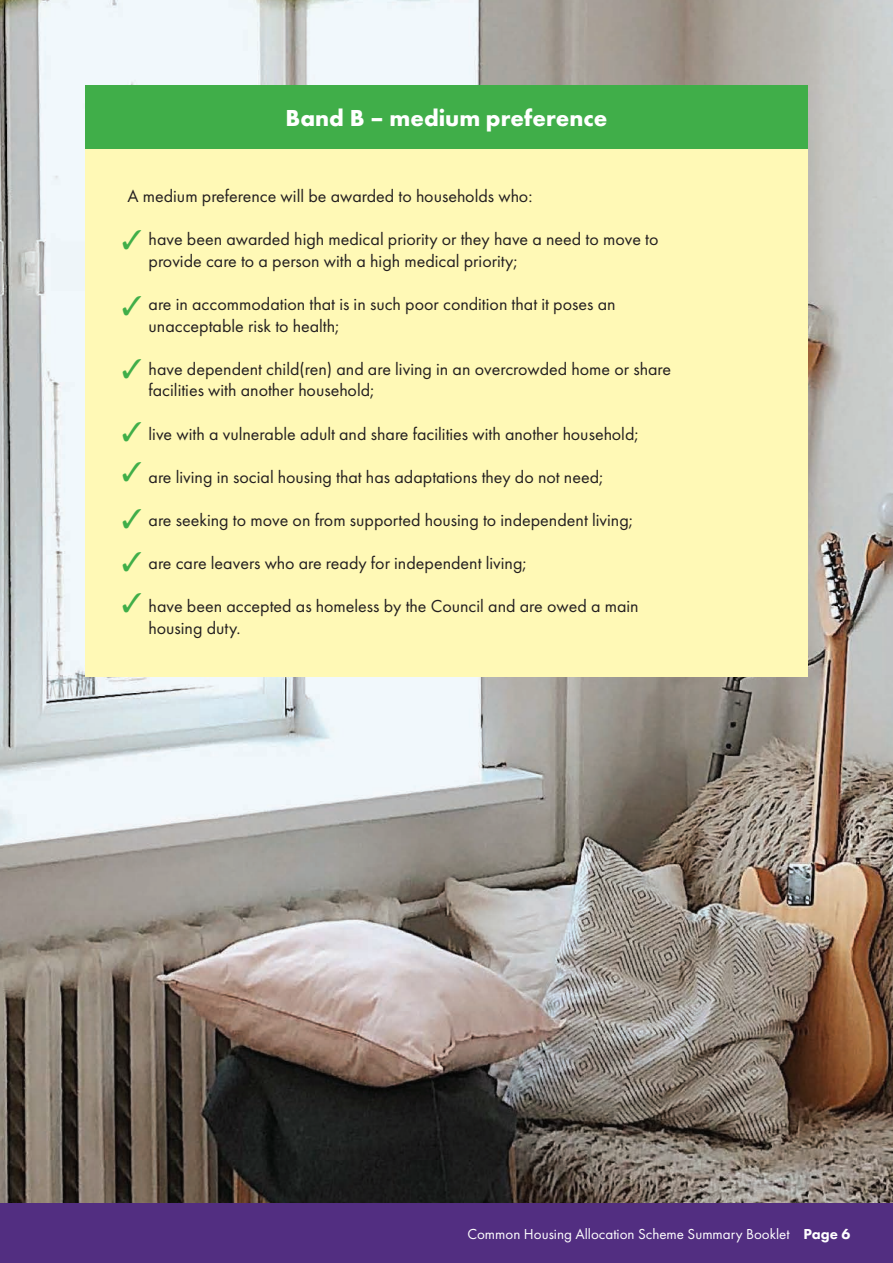
<style>
.page{position:relative;width:893px;height:1263px;background:#fff}
.page>*{position:absolute;margin:0;border:0;box-sizing:border-box;transform-origin:0 0}
.t1{font:700 24px "Futura PT";color:#fff}
.t2{font:18px "Futura PT";color:#231f20}
.t3{font:15px "Futura PT";color:#fff}
.s1{font-weight:800}
</style>
<div class="page">
<img style="left:0;top:0;width:893px;height:1203px">
<div style="left:0;top:1203px;width:893px;height:60px;background:#522e81"></div>
<div style="left:85px;top:85px;width:723px;height:592px;background:#fff9b6"></div>
<div style="left:85px;top:85px;width:723px;height:64px;background:#40ae49"></div>
<p class="t1" style="left:286px;top:102px;width:323px">Band B – medium preference</p>
<p class="t2" style="left:128px;top:185px;width:406px">A medium preference will be awarded to households who:</p>
<p class="t2" style="left:149px;top:228px;width:512px">have been awarded high medical priority or they have a need to move to</p>
<p class="t2" style="left:149px;top:250px;width:371px">provide care to a person with a high medical priority;</p>
<p class="t2" style="left:149px;top:293px;width:469px">are in accommodation that is in such poor condition that it poses an</p>
<p class="t2" style="left:149px;top:315px;width:192px">unacceptable risk to health;</p>
<p class="t2" style="left:149px;top:358px;width:524px">have dependent child(ren) and are living in an overcrowded home or share</p>
<p class="t2" style="left:149px;top:380px;width:227px">facilities with another household;</p>
<p class="t2" style="left:149px;top:423px;width:492px">live with a vulnerable adult and share facilities with another household;</p>
<p class="t2" style="left:149px;top:466px;width:456px">are living in social housing that has adaptations they do not need;</p>
<p class="t2" style="left:149px;top:509px;width:486px">are seeking to move on from supported housing to independent living;</p>
<p class="t2" style="left:149px;top:552px;width:380px">are care leavers who are ready for independent living;</p>
<p class="t2" style="left:149px;top:596px;width:492px">have been accepted as homeless by the Council and are owed a main</p>
<p class="t2" style="left:149px;top:617px;width:94px">housing duty.</p>
<p class="t3" style="left:467px;top:1225px;width:385px">Common Housing Allocation Scheme Summary Booklet <span class="s1">Page 6</span></p>
</div>
